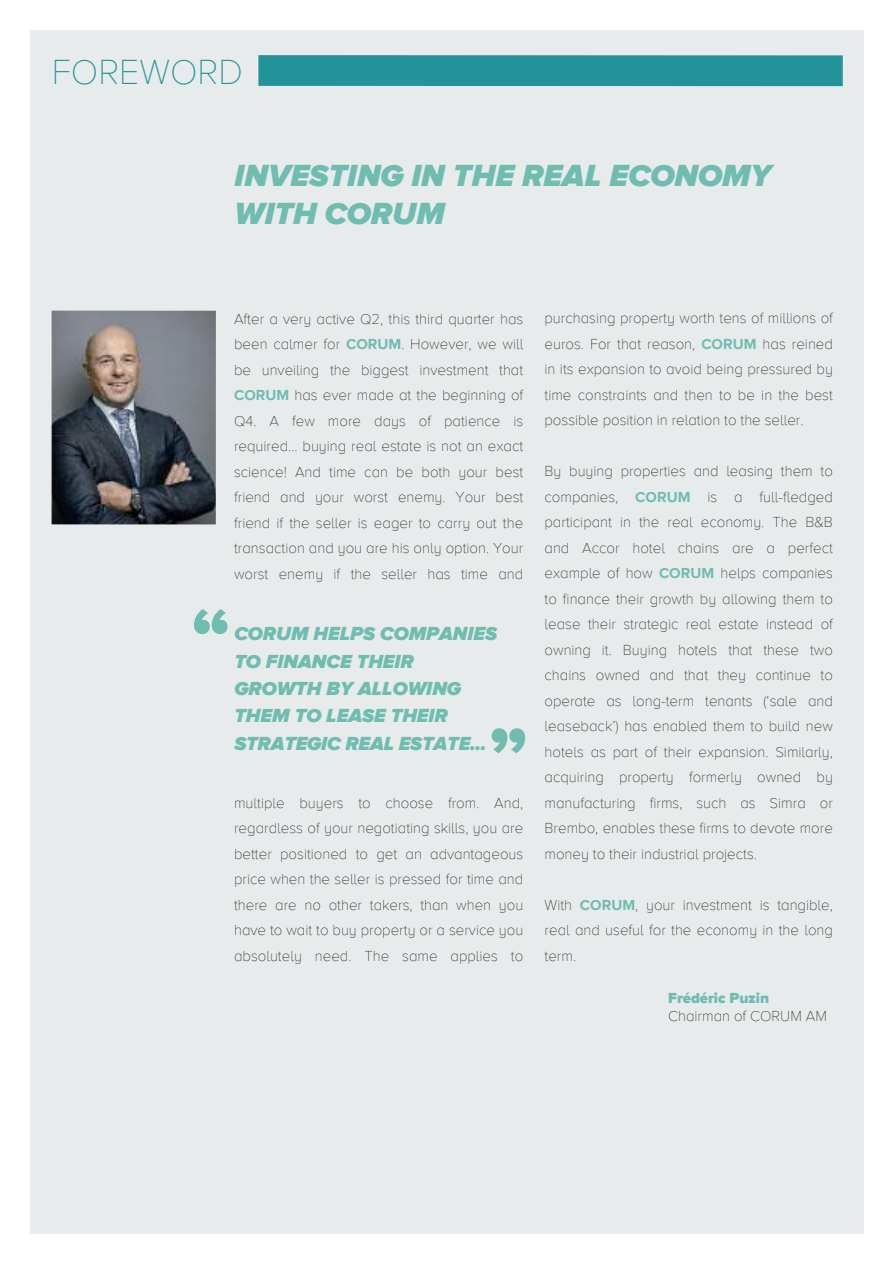
<style>
.page{position:relative;width:893px;height:1263px;background:#fff}
.page>*{position:absolute;margin:0;border:0;box-sizing:border-box;transform-origin:0 0}
.t1{font:900 72px "Proxima Nova A";color:#6fbcb1}
.t2{font:100 36px "Proxima Nova A";color:#229499}
.t3{font:italic 900 31.5px/37.8px "Proxima Nova A";color:#6fbcb1}
.t4{font:italic 900 19.5px/27.3px "Proxima Nova A";color:#6fbcb1}
.t5{font:100 15px/25.5px "Proxima Nova A";color:#272627;text-align:justify}
.t6{font:900 15px "Proxima Nova A";color:#6fbcb1}
.s1{font-weight:700;color:#6fbcb1}
</style>
<div class="page">
<div style="left:30px;top:30px;width:833px;height:1203px;background:#e8ebeb"></div>
<div style="left:258px;top:55px;width:585px;height:31px;background:#229499"></div>
<img style="left:52px;top:311px;width:164px;height:213px">
<h2 class="t2" style="left:52px;top:53px;width:193px">FOREWORD</h2>
<h3 class="t3" style="left:235px;top:156px;width:538px">INVESTING IN THE REAL ECONOMY<br>WITH CORUM</h3>
<p class="t5" style="left:234px;top:306px;width:291px">After a very active Q2, this third quarter has been calmer for <span class="s1">CORUM</span>. However, we will be unveiling the biggest investment that <span class="s1">CORUM</span> has ever made at the beginning of Q4. A few more days of patience is required... buying real estate is not an exact science! And time can be both your best friend and your worst enemy. Your best friend if the seller is eager to carry out the transaction and you are his only option. Your worst enemy if the seller has time and</p>
<h1 class="t1" style="left:192px;top:592px;width:40px">“</h1>
<h3 class="t4" style="left:234px;top:620px;width:264px">CORUM HELPS COMPANIES<br>TO FINANCE THEIR<br>GROWTH BY ALLOWING<br>THEM TO LEASE THEIR<br>STRATEGIC REAL ESTATE...</h3>
<h1 class="t1" style="left:527px;top:771px;width:40px;rotate:-180deg">“</h1>
<p class="t5" style="left:234px;top:790px;width:291px">multiple buyers to choose from. And, regardless of your negotiating skills, you are better positioned to get an advantageous price when the seller is pressed for time and there are no other takers, than when you have to wait to buy property or a service you absolutely need. The same applies to</p>
<p class="t5" style="left:545px;top:305px;width:290px">purchasing property worth tens of millions of euros. For that reason, <span class="s1">CORUM</span> has reined in its expansion to avoid being pressured by time constraints and then to be in the best possible position in relation to the seller.</p>
<p class="t5" style="left:545px;top:458px;width:290px">By buying properties and leasing them to companies, <span class="s1">CORUM</span> is a full-fledged participant in the real economy. The B&amp;B and Accor hotel chains are a perfect example of how <span class="s1">CORUM</span> helps companies to finance their growth by allowing them to lease their strategic real estate instead of owning it. Buying hotels that these two chains owned and that they continue to operate as long-term tenants (‘sale and leaseback’) has enabled them to build new hotels as part of their expansion. Similarly, acquiring property formerly owned by manufacturing firms, such as Simra or Brembo, enables these firms to devote more money to their industrial projects.</p>
<p class="t5" style="left:545px;top:892px;width:290px">With <span class="s1">CORUM</span>, your investment is tangible, real and useful for the economy in the long term.</p>
<p class="t6" style="left:668px;top:989px;width:102px">Frédéric Puzin</p>
<p class="t5" style="left:668px;top:1003px;width:160px">Chairman of CORUM AM</p>
</div>
